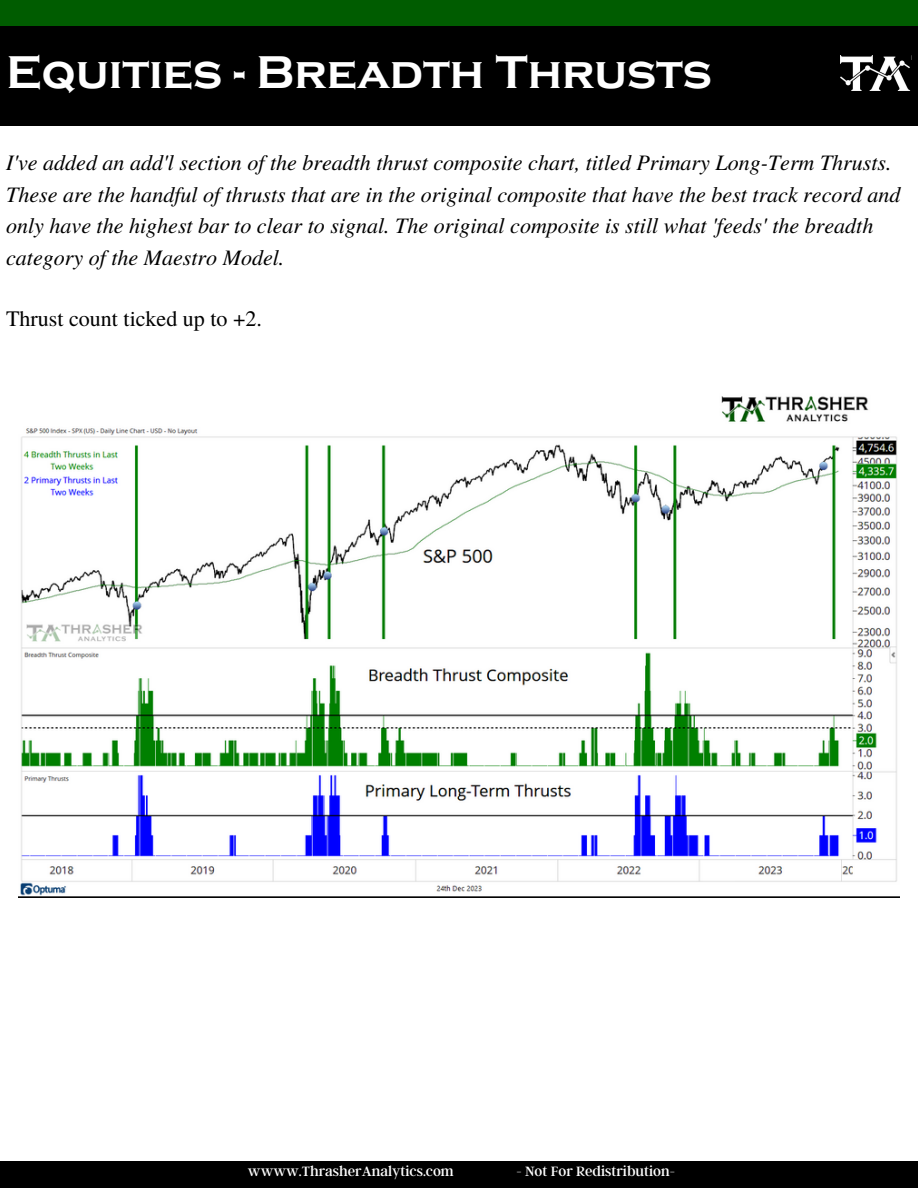
<style>
.page{position:relative;width:918px;height:1188px;background:#fff}
.page>*{position:absolute;margin:0;border:0;box-sizing:border-box;transform-origin:0 0}
.t1{font:700 47.25px "Copperplate Gothic";color:#fff}
.t2{font:italic 22.05px/31.5px "Te X Gyre Termes";color:#000}
.t3{font:22.05px "Te X Gyre Termes";color:#000}
.t4{font:15px "Argent CF";color:#fff}
</style>
<div class="page">
<div style="left:0;top:0;width:918px;height:27px;background:#005c00"></div>
<div style="left:0;top:1162px;width:918px;height:26px;background:#000"></div>
<div style="left:0;top:26px;width:918px;height:100px;background:#000"></div>
<img style="left:840px;top:56px;width:71px;height:35px">
<img style="left:19px;top:396px;width:880px;height:501px">
<p class="t1" style="left:6px;top:46px;width:707px">Equities - Breadth Thrusts</p>
<p class="t2" style="left:6px;top:146px;width:896px">I've added an add'l section of the breadth thrust composite chart, titled Primary Long-Term Thrusts.<br>These are the handful of thrusts that are in the original composite that have the best track record and only have the highest bar to clear to signal. The original composite is still what 'feeds' the breadth category of the Maestro Model.</p>
<p class="t3" style="left:6px;top:303px;width:257px">Thrust count ticked up to +2.</p>
<p class="t4" style="left:248px;top:1161px;width:207px">wwww.ThrasherAnalytics.com</p>
<p class="t4" style="left:516px;top:1161px;width:160px">- Not For Redistribution-</p>
</div>
